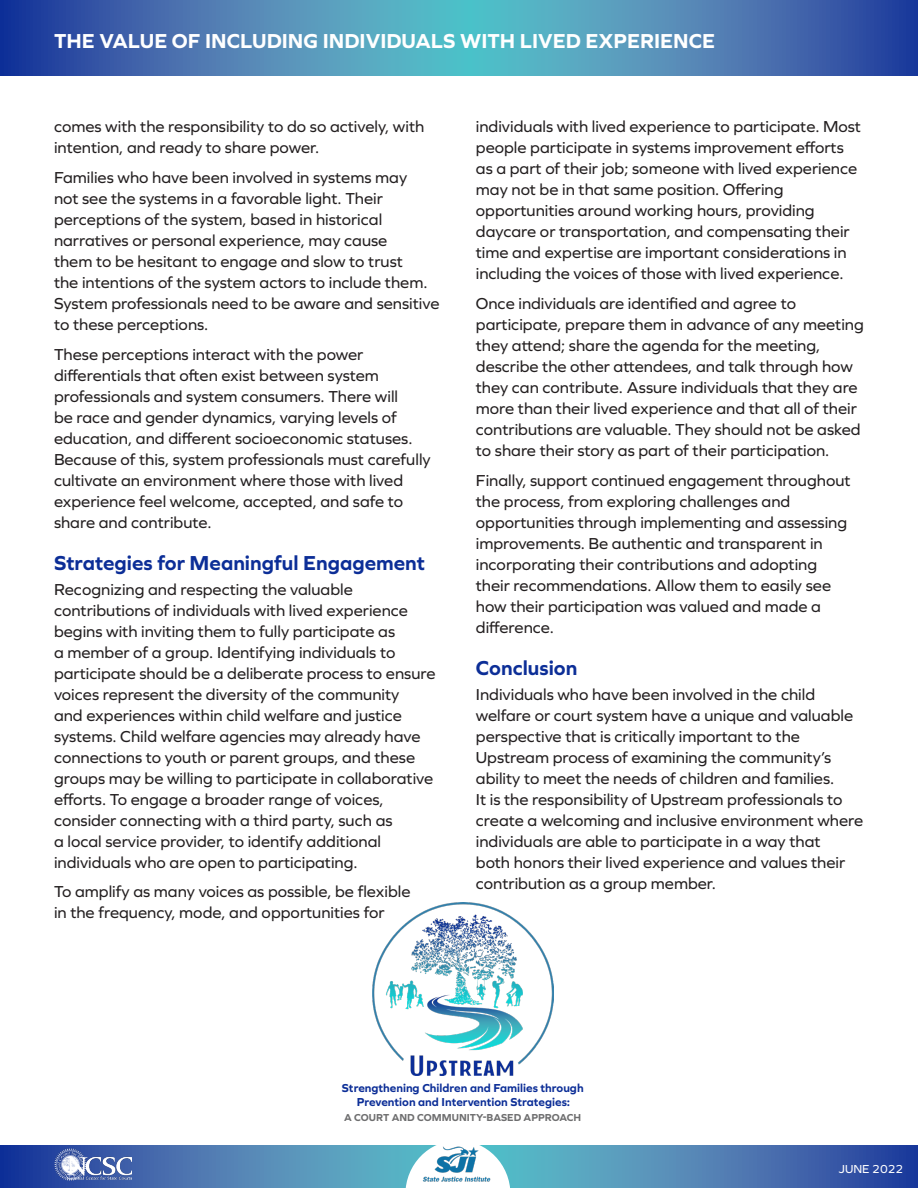
<style>
.page{position:relative;width:918px;height:1188px;background:#fff}
.page>*{position:absolute;margin:0;border:0;box-sizing:border-box;transform-origin:0 0}
.t1{font:700 21px "Graphie";color:#fff}
.Subhead_blue{font:700 21px "Graphie";color:#0c2e97}
.t2{font:16.5px/21px "Graphie";color:#231f20}
.t3{font:700 12px/13.5px "Graphie";color:#0c2e97;text-align:center}
.t4{font:12px "Graphie";color:#fff}
.t5{font:700 10.5px "Graphie";color:#6e6e6f}
</style>
<div class="page">
<svg style="left:0;top:0;width:918px;height:75px;background:#4881b4"></svg>
<svg style="left:0;top:1146px;width:918px;height:42px;background:#497db2"></svg>
<svg style="left:405px;top:1145px;width:105px;height:43px"></svg>
<img style="left:417px;top:1145px;width:79px;height:43px">
<img style="left:54px;top:1148px;width:77px;height:32px">
<img style="left:372px;top:903px;width:181px;height:173px">
<p class="t1" style="left:54px;top:29px;width:663px">THE VALUE OF INCLUDING INDIVIDUALS WITH LIVED EXPERIENCE</p>
<p class="t2" style="left:54px;top:116px;width:372px">comes with the responsibility to do so actively, with intention, and ready to share power.</p>
<p class="t2" style="left:54px;top:167px;width:387px">Families who have been involved in systems may<br>not see the systems in a favorable light. Their perceptions of the system, based in historical narratives or personal experience, may cause<br>them to be hesitant to engage and slow to trust<br>the intentions of the system actors to include them.<br>System professionals need to be aware and sensitive to these perceptions.</p>
<p class="t2" style="left:54px;top:343px;width:378px">These perceptions interact with the power differentials that often exist between system professionals and system consumers. There will<br>be race and gender dynamics, varying levels of education, and different socioeconomic statuses.<br>Because of this, system professionals must carefully cultivate an environment where those with lived experience feel welcome, accepted, and safe to share and contribute.</p>
<p class="Subhead_blue" style="left:54px;top:551px;width:373px">Strategies for Meaningful Engagement</p>
<p class="t2" style="left:54px;top:578px;width:383px">Recognizing and respecting the valuable contributions of individuals with lived experience begins with inviting them to fully participate as<br>a member of a group. Identifying individuals to participate should be a deliberate process to ensure voices represent the diversity of the community<br>and experiences within child welfare and justice systems. Child welfare agencies may already have connections to youth or parent groups, and these groups may be willing to participate in collaborative efforts. To engage a broader range of voices, consider connecting with a third party, such as<br>a local service provider, to identify additional individuals who are open to participating.</p>
<p class="t2" style="left:54px;top:881px;width:358px">To amplify as many voices as possible, be flexible in the frequency, mode, and opportunities for</p>
<p class="t2" style="left:476px;top:116px;width:387px">individuals with lived experience to participate. Most people participate in systems improvement efforts as a part of their job; someone with lived experience may not be in that same position. Offering opportunities around working hours, providing daycare or transportation, and compensating their time and expertise are important considerations in including the voices of those with lived experience.</p>
<p class="t2" style="left:476px;top:293px;width:390px">Once individuals are identified and agree to participate, prepare them in advance of any meeting they attend; share the agenda for the meeting, describe the other attendees, and talk through how they can contribute. Assure individuals that they are more than their lived experience and that all of their contributions are valuable. They should not be asked to share their story as part of their participation.</p>
<p class="t2" style="left:476px;top:469px;width:376px">Finally, support continued engagement throughout the process, from exploring challenges and opportunities through implementing and assessing improvements. Be authentic and transparent in incorporating their contributions and adopting their recommendations. Allow them to easily see how their participation was valued and made a difference.</p>
<p class="Subhead_blue" style="left:476px;top:656px;width:103px">Conclusion</p>
<p class="t2" style="left:476px;top:683px;width:389px">Individuals who have been involved in the child welfare or court system have a unique and valuable perspective that is critically important to the Upstream process of examining the community’s ability to meet the needs of children and families.<br>It is the responsibility of Upstream professionals to create a welcoming and inclusive environment where individuals are able to participate in a way that<br>both honors their lived experience and values their contribution as a group member.</p>
<p class="t3" style="left:342px;top:1081px;width:243px">Strengthening Children and Families through<br>Prevention and Intervention Strategies:</p>
<p class="t5" style="left:344px;top:1111px;width:239px">A COURT AND COMMUNITY-BASED APPROACH</p>
<p class="t4" style="left:839px;top:1162px;width:66px">JUNE 2022</p>
</div>
